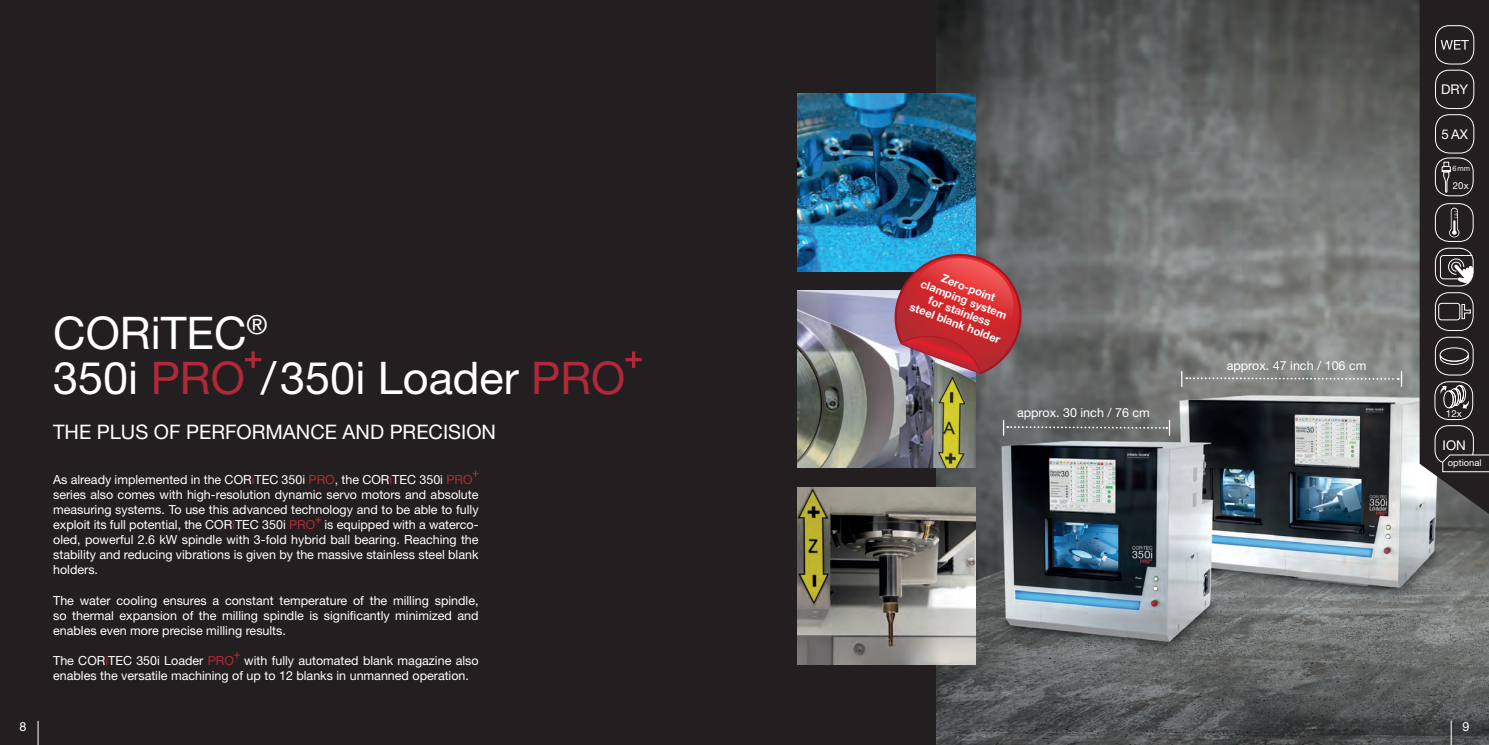
<style>
.page{position:relative;width:1489px;height:745px;background:#fff}
.page>*{position:absolute;margin:0;border:0;box-sizing:border-box;transform-origin:0 0}
.t1{font:45px/45px "Helvetica Neue LT Pro";color:#fff}
.t2{font:20px "Helvetica Neue LT Pro";color:#fff}
.t3{font:13.38px "Helvetica Neue LT Pro";color:#fff}
.t4{font:12.5px/15px "Helvetica Neue LT Pro";color:#fff}
.t5{font:700 11.25px/12.5px "Helvetica Neue LT Pro";color:#fff;text-align:center}
.t6{font:9.62px "Helvetica Neue LT Pro";color:#fff}
.t7{font:9.38px "Helvetica Neue LT Pro";color:#fff}
.t8{font:7.38px "Helvetica Neue LT Pro";color:#fff}
.s1{color:#b12938}
</style>
<div class="page">
<img style="left:935px;top:0;width:553px;height:744px">
<div style="left:0;top:0;width:935px;height:744px;background:#231f20"></div>
<svg style="left:38px;top:720px;width:1px;height:24px"></svg>
<svg style="left:1450px;top:720px;width:1px;height:24px"></svg>
<img style="left:797px;top:290px;width:178px;height:177px">
<img style="left:797px;top:487px;width:178px;height:177px">
<img style="left:797px;top:94px;width:178px;height:177px">
<svg style="left:880px;top:240px;width:155px;height:151px"></svg>
<svg style="left:1002px;top:420px;width:168px;height:15px"></svg>
<svg style="left:1181px;top:371px;width:220px;height:15px"></svg>
<svg style="left:245px;top:351px;width:16px;height:16px"></svg>
<svg style="left:625px;top:351px;width:16px;height:16px"></svg>
<svg style="left:1419px;top:0;width:69px;height:513px"></svg>
<svg style="left:472px;top:470px;width:6px;height:6px"></svg>
<svg style="left:315px;top:517px;width:6px;height:5px"></svg>
<svg style="left:234px;top:652px;width:6px;height:5px"></svg>
<p class="t3" style="left:1440px;top:81px;width:29px">DRY</p>
<p class="t3" style="left:1441px;top:125px;width:28px">5 AX</p>
<h1 class="t1" style="left:53px;top:309px;width:574px">CORiTEC<sup>®<br></sup>350i <span class="s1">PRO</span> /350i Loader <span class="s1">PRO</span></h1>
<h2 class="t2" style="left:53px;top:419px;width:444px">THE PLUS OF PERFORMANCE AND PRECISION</h2>
<p class="t4" style="left:53px;top:472px;width:427px">As already implemented in the COR<span class="s1">i</span>TEC 350i <span class="s1">PRO</span>, the COR<span class="s1">i</span>TEC 350i <span class="s1">PRO </span>series also comes with high-resolution dynamic servo motors and absolute measuring systems. To use this advanced technology and to be able to fully exploit its full potential, the COR<span class="s1">i</span>TEC 350i <span class="s1">PRO</span> is equipped with a waterco&shy;oled, powerful 2.6 kW spindle with 3-fold hybrid ball bearing. Reaching the stability and reducing vibrations is given by the massive stainless steel blank holders.</p>
<p class="t4" style="left:53px;top:592px;width:427px;text-align:justify">The water cooling ensures a constant temperature of the milling spindle, so thermal expansion of the milling spindle is significantly minimized and enables even more precise milling results.</p>
<p class="t4" style="left:53px;top:652px;width:427px">The COR<span class="s1">i</span>TEC 350i Loader <span class="s1">PRO</span> with fully automated blank magazine also enables the versatile machining of up to 12 blanks in unmanned operation.</p>
<p class="t5" style="left:926px;top:264px;width:97px;rotate:21deg">Zero-point clamping system for stainless<br>steel blank holder</p>
<p class="t4" style="left:1017px;top:404px;width:134px">approx. 30 inch / 76 cm</p>
<p class="t4" style="left:1226px;top:358px;width:141px">approx. 47 inch / 106 cm</p>
<p class="t8" style="left:1452px;top:164px;width:19px">6 mm</p>
<p class="t6" style="left:1452px;top:179px;width:17px">20x</p>
<p class="t6" style="left:1445px;top:407px;width:17px">12x</p>
<p class="t3" style="left:1442px;top:436px;width:25px">ION</p>
<p class="t7" style="left:1447px;top:456px;width:35px">optional</p>
<p class="t4" style="left:19px;top:718px;width:8px">8</p>
<p class="t4" style="left:1462px;top:718px;width:8px">9</p>
</div>
